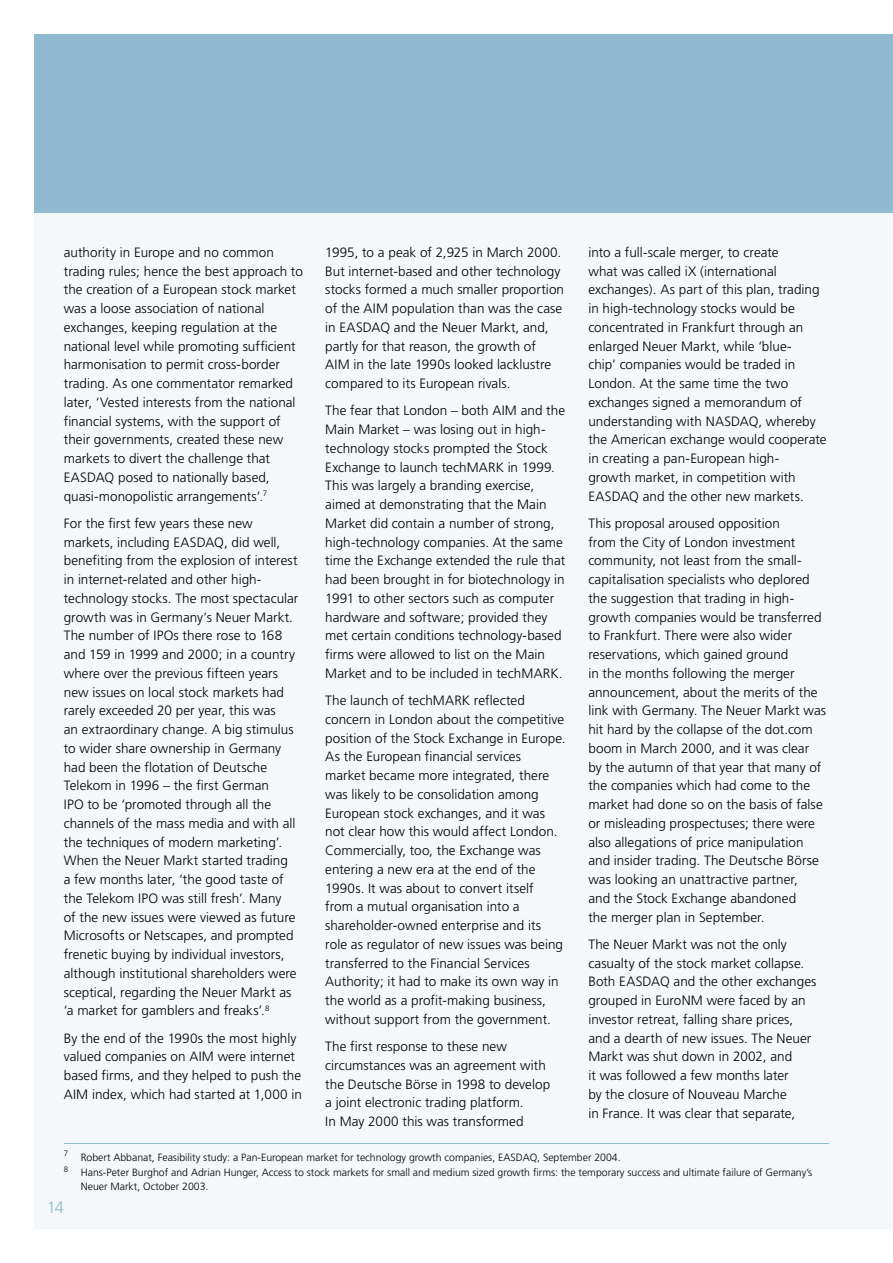
<style>
.page{position:relative;width:893px;height:1263px;background:#fff}
.page>*{position:absolute;margin:0;border:0;box-sizing:border-box;transform-origin:0 0}
.t1{font:300 16.5px "Frutiger";color:#91bad0}
.t2{font:300 13.5px/18.8px "Frutiger";letter-spacing:.005em;color:#000}
.t3{font:300 10.5px/15.6px "Frutiger";color:#000}
</style>
<div class="page">
<div style="left:34px;top:34px;width:859px;height:1195px;background:#f4f8fa"></div>
<div style="left:34px;top:34px;width:859px;height:179px;background:#91bad0"></div>
<hr style="left:64px;top:1143px;width:765px;height:1px;background:#91bad0">
<p class="t2" style="left:588px;top:243px;width:240px">into a full-scale merger, to create<br>what was called iX (international exchanges). As part of this plan, trading in high-technology stocks would be concentrated in Frankfurt through an enlarged Neuer Markt, while ‘blue-<br>chip’ companies would be traded in London. At the same time the two exchanges signed a memorandum of understanding with NASDAQ, whereby the American exchange would cooperate in creating a pan-European high-<br>growth market, in competition with EASDAQ and the other new markets.</p>
<p class="t2" style="left:588px;top:514px;width:239px">This proposal aroused opposition<br>from the City of London investment community, not least from the small&shy;capitalisation specialists who deplored the suggestion that trading in high&shy;growth companies would be transferred to Frankfurt. There were also wider reservations, which gained ground<br>in the months following the merger announcement, about the merits of the link with Germany. The Neuer Markt was hit hard by the collapse of the dot.com boom in March 2000, and it was clear<br>by the autumn of that year that many of the companies which had come to the market had done so on the basis of false or misleading prospectuses; there were also allegations of price manipulation and insider trading. The Deutsche Börse was looking an unattractive partner,<br>and the Stock Exchange abandoned<br>the merger plan in September.</p>
<p class="t2" style="left:588px;top:935px;width:230px">The Neuer Markt was not the only casualty of the stock market collapse.<br>Both EASDAQ and the other exchanges grouped in EuroNM were faced by an investor retreat, falling share prices, and a dearth of new issues. The Neuer Markt was shut down in 2002, and<br>it was followed a few months later<br>by the closure of Nouveau Marche<br>in France. It was clear that separate,</p>
<p class="t3" style="left:64px;top:1149px;width:750px"><sup>7</sup> Robert Abbanat, Feasibility study: a Pan-European market for technology growth companies, EASDAQ, September 2004.<br><sup>8</sup> Hans-Peter Burghof and Adrian Hunger, Access to stock markets for small and medium sized growth firms: the temporary success and ultimate failure of Germany’s</p>
<p class="t3" style="left:81px;top:1179px;width:129px">Neuer Markt, October 2003.</p>
<p class="t2" style="left:325px;top:243px;width:240px">1995, to a peak of 2,925 in March 2000.<br>But internet-based and other technology stocks formed a much smaller proportion of the AIM population than was the case in EASDAQ and the Neuer Markt, and, partly for that reason, the growth of<br>AIM in the late 1990s looked lacklustre compared to its European rivals.</p>
<p class="t2" style="left:325px;top:401px;width:241px">The fear that London – both AIM and the Main Market – was losing out in high&shy;technology stocks prompted the Stock Exchange to launch techMARK in 1999.<br>This was largely a branding exercise, aimed at demonstrating that the Main Market did contain a number of strong, high-technology companies. At the same time the Exchange extended the rule that had been brought in for biotechnology in 1991 to other sectors such as computer hardware and software; provided they met certain conditions technology-based firms were allowed to list on the Main Market and to be included in techMARK.</p>
<p class="t2" style="left:325px;top:691px;width:242px">The launch of techMARK reflected concern in London about the competitive position of the Stock Exchange in Europe.<br>As the European financial services<br>market became more integrated, there was likely to be consolidation among European stock exchanges, and it was not clear how this would affect London.<br>Commercially, too, the Exchange was entering a new era at the end of the 1990s. It was about to convert itself<br>from a mutual organisation into a shareholder-owned enterprise and its role as regulator of new issues was being transferred to the Financial Services Authority; it had to make its own way in the world as a profit-making business, without support from the government.</p>
<p class="t2" style="left:325px;top:1037px;width:226px">The first response to these new circumstances was an agreement with the Deutsche Börse in 1998 to develop a joint electronic trading platform.<br>In May 2000 this was transformed</p>
<p class="t2" style="left:64px;top:243px;width:241px">authority in Europe and no common trading rules; hence the best approach to the creation of a European stock market was a loose association of national exchanges, keeping regulation at the national level while promoting sufficient harmonisation to permit cross-border trading. As one commentator remarked later, ‘Vested interests from the national financial systems, with the support of their governments, created these new markets to divert the challenge that EASDAQ posed to nationally based, quasi-monopolistic arrangements’.</p>
<p class="t2" style="left:64px;top:514px;width:236px">For the first few years these new markets, including EASDAQ, did well, benefiting from the explosion of interest in internet-related and other high&shy;technology stocks. The most spectacular growth was in Germany’s Neuer Markt.<br>The number of IPOs there rose to 168 and 159 in 1999 and 2000; in a country where over the previous fifteen years new issues on local stock markets had rarely exceeded 20 per year, this was<br>an extraordinary change. A big stimulus to wider share ownership in Germany had been the flotation of Deutsche Telekom in 1996 – the first German<br>IPO to be ‘promoted through all the channels of the mass media and with all the techniques of modern marketing’.<br>When the Neuer Markt started trading<br>a few months later, ‘the good taste of the Telekom IPO was still fresh’. Many<br>of the new issues were viewed as future Microsofts or Netscapes, and prompted frenetic buying by individual investors, although institutional shareholders were sceptical, regarding the Neuer Markt as ‘a market for gamblers and freaks’.</p>
<p class="t2" style="left:64px;top:1029px;width:240px">By the end of the 1990s the most highly valued companies on AIM were internet based firms, and they helped to push the AIM index, which had started at 1,000 in</p>
<p class="t1" style="left:47px;top:1197px;width:19px">14</p>
</div>
